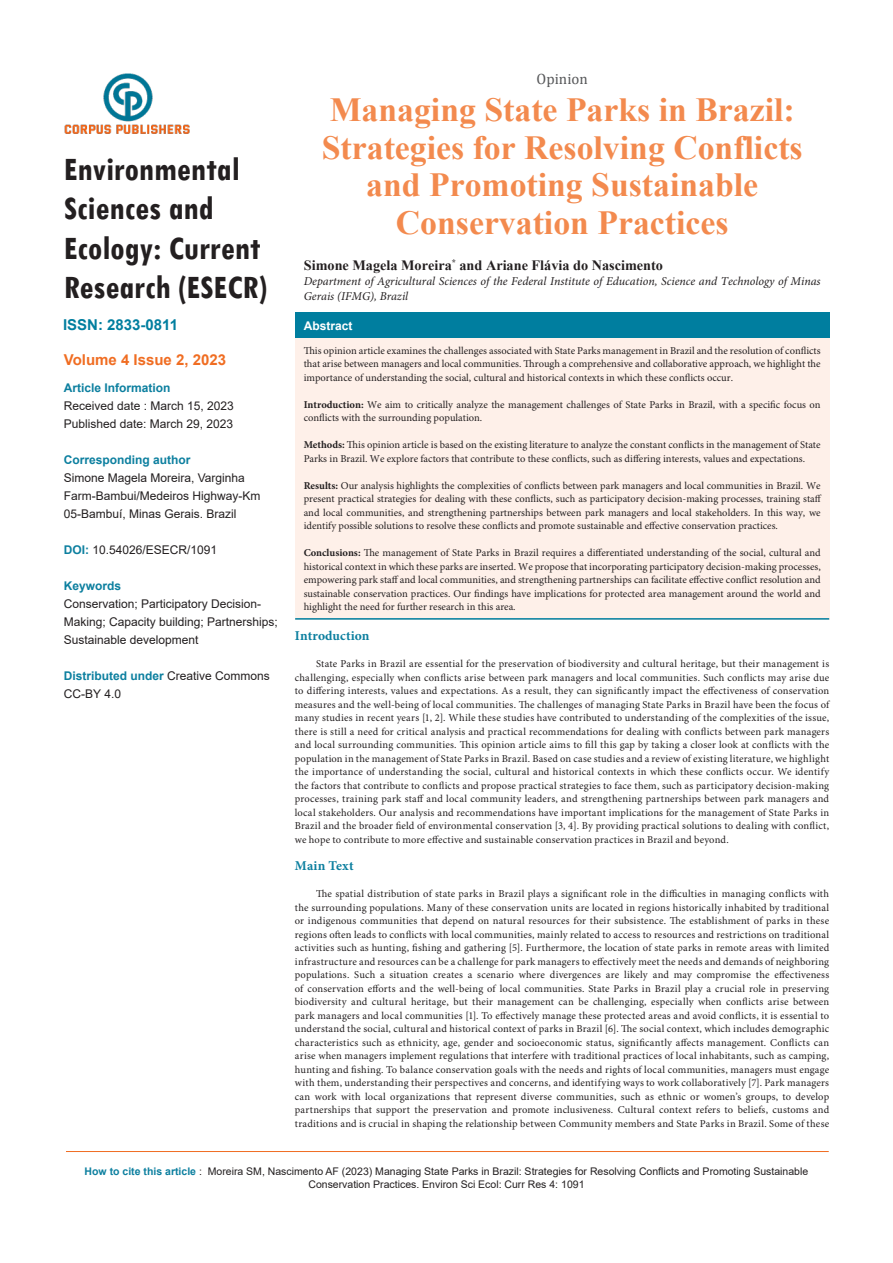
<style>
.page{position:relative;width:893px;height:1263px;background:#fff}
.page>*{position:absolute;margin:0;border:0;box-sizing:border-box;transform-origin:0 0}
.t1{font:700 condensed 34.65px/39.2px "Tw Cen";color:#231f20}
.t2{font:700 33.75px/37.5px "Times New Roman";color:#f38a4e;text-align:center}
.t3{font:700 15px "Arial";color:#f06d22}
.t4{font:700 15px "Arial";color:#007e9f}
.t5{font:15px "Cambria";color:#57585a}
.t6{font:700 14.25px "Times New Roman";color:#231f20}
.t7{font:700 13.5px "Minion Pro";letter-spacing:.01em;color:#0c7f9f}
.t8{font:12px/18px "Arial";color:#231f20}
.t9{font:italic 12px/15px "Minion Pro";color:#231f20}
.t10{font:700 12px "Arial";color:#0c7f9f}
.t11{font:700 12px "Arial";color:#fff}
.t12{font:10.5px/13.5px "Minion Pro";color:#231f20;text-align:justify}
.t13{font:10.5px/13.5px "Arial";color:#231f20;text-align:center}
.s1{font-weight:700}
.s2{font-weight:700;color:#0c7f9f}
</style>
<div class="page">
<hr style="left:66px;top:1151px;width:763px;height:1px;background:#f06d22">
<img style="left:65px;top:73px;width:125px;height:61px">
<div style="left:295px;top:312px;width:534px;height:26px;background:#007e9f"></div>
<div style="left:295px;top:338px;width:534px;height:282px;background:#fef0e9"></div>
<hr style="left:295px;top:618px;width:534px;height:2px;background:#007e9f">
<h1 class="t1" style="left:64px;top:149px;width:205px">Environmental<br>Sciences and<br>Ecology: Current<br>Research (ESECR)</h1>
<p class="t5" style="left:537px;top:70px;width:53px">Opinion</p>
<p class="t2" style="left:322px;top:90px;width:482px">Managing State Parks in Brazil:<br>Strategies for Resolving Conflicts and Promoting Sustainable<br>Conservation Practices</p>
<p class="t6" style="left:304px;top:255px;width:361px">Simone Magela Moreira<sup>*</sup> and Ariane Flávia do Nascimento</p>
<p class="t9" style="left:304px;top:274px;width:518px">Department of Agricultural Sciences of the Federal Institute of Education, Science and Technology of Minas<br>Gerais (IFMG), Brazil</p>
<p class="t4" style="left:63px;top:315px;width:117px">ISSN: 2833-0811</p>
<p class="t11" style="left:304px;top:317px;width:50px">Abstract</p>
<p class="t12" style="left:304px;top:344px;width:519px">This opinion article examines the challenges associated with State Parks management in Brazil and the resolution of conflicts that arise between managers and local communities. Through a comprehensive and collaborative approach, we highlight the importance of understanding the social, cultural and historical contexts in which these conflicts occur.</p>
<p class="t12" style="left:304px;top:398px;width:519px"><span class="s1">Introduction:</span> We aim to critically analyze the management challenges of State Parks in Brazil, with a specific focus on conflicts with the surrounding population.</p>
<p class="t12" style="left:304px;top:439px;width:518px"><span class="s1">Methods:</span> This opinion article is based on the existing literature to analyze the constant conflicts in the management of State<br>Parks in Brazil. We explore factors that contribute to these conflicts, such as differing interests, values and expectations.</p>
<p class="t12" style="left:304px;top:479px;width:519px"><span class="s1">Results:</span> Our analysis highlights the complexities of conflicts between park managers and local communities in Brazil. We present practical strategies for dealing with these conflicts, such as participatory decision-making processes, training staff and local communities, and strengthening partnerships between park managers and local stakeholders. In this way, we identify possible solutions to resolve these conflicts and promote sustainable and effective conservation practices.</p>
<p class="t12" style="left:304px;top:547px;width:519px"><span class="s1">Conclusions:</span> The management of State Parks in Brazil requires a differentiated understanding of the social, cultural and historical context in which these parks are inserted. We propose that incorporating participatory decision-making processes, empowering park staff and local communities, and strengthening partnerships can facilitate effective conflict resolution and sustainable conservation practices. Our findings have implications for protected area management around the world and highlight the need for further research in this area.</p>
<p class="t3" style="left:64px;top:349px;width:164px">Volume 4 Issue 2, 2023</p>
<p class="t10" style="left:64px;top:379px;width:108px">Article Information</p>
<p class="t8" style="left:64px;top:397px;width:172px">Received date : March 15, 2023</p>
<p class="t8" style="left:64px;top:415px;width:171px">Published date: March 29, 2023</p>
<p class="t10" style="left:64px;top:451px;width:128px">Corresponding author</p>
<p class="t8" style="left:64px;top:469px;width:198px">Simone Magela Moreira, Varginha<br>Farm-Bambui/Medeiros Highway-Km<br>05-Bambuí, Minas Gerais. Brazil</p>
<p class="t8" style="left:64px;top:541px;width:155px"><span class="s2">DOI:</span> 10.54026/ESECR/1091</p>
<p class="t10" style="left:64px;top:577px;width:59px">Keywords</p>
<p class="t8" style="left:64px;top:595px;width:216px">Conservation; Participatory Decision-<br>Making; Capacity building; Partnerships;<br>Sustainable development</p>
<p class="t8" style="left:64px;top:667px;width:208px"><span class="s2">Distributed under</span> Creative Commons<br>CC-BY 4.0</p>
<p class="t7" style="left:295px;top:627px;width:76px">Introduction</p>
<p class="t12" style="left:295px;top:658px;width:536px;text-indent:21px">State Parks in Brazil are essential for the preservation of biodiversity and cultural heritage, but their management is challenging, especially when conflicts arise between park managers and local communities. Such conflicts may arise due to differing interests, values and expectations. As a result, they can significantly impact the effectiveness of conservation measures and the well-being of local communities. The challenges of managing State Parks in Brazil have been the focus of many studies in recent years [1, 2]. While these studies have contributed to understanding of the complexities of the issue, there is still a need for critical analysis and practical recommendations for dealing with conflicts between park managers and local surrounding communities. This opinion article aims to fill this gap by taking a closer look at conflicts with the population in the management of State Parks in Brazil. Based on case studies and a review of existing literature, we highlight the importance of understanding the social, cultural and historical contexts in which these conflicts occur. We identify the factors that contribute to conflicts and propose practical strategies to face them, such as participatory decision-making processes, training park staff and local community leaders, and strengthening partnerships between park managers and local stakeholders. Our analysis and recommendations have important implications for the management of State Parks in Brazil and the broader field of environmental conservation [3, 4]. By providing practical solutions to dealing with conflict, we hope to contribute to more effective and sustainable conservation practices in Brazil and beyond.</p>
<p class="t7" style="left:295px;top:856px;width:60px">Main Text</p>
<p class="t12" style="left:295px;top:887px;width:536px;text-indent:21px">The spatial distribution of state parks in Brazil plays a significant role in the difficulties in managing conflicts with the surrounding populations. Many of these conservation units are located in regions historically inhabited by traditional or indigenous communities that depend on natural resources for their subsistence. The establishment of parks in these regions often leads to conflicts with local communities, mainly related to access to resources and restrictions on traditional activities such as hunting, fishing and gathering [5]. Furthermore, the location of state parks in remote areas with limited infrastructure and resources can be a challenge for park managers to effectively meet the needs and demands of neighboring populations. Such a situation creates a scenario where divergences are likely and may compromise the effectiveness of conservation efforts and the well-being of local communities. State Parks in Brazil play a crucial role in preserving biodiversity and cultural heritage, but their management can be challenging, especially when conflicts arise between park managers and local communities [1]. To effectively manage these protected areas and avoid conflicts, it is essential to understand the social, cultural and historical context of parks in Brazil [6]. The social context, which includes demographic characteristics such as ethnicity, age, gender and socioeconomic status, significantly affects management. Conflicts can arise when managers implement regulations that interfere with traditional practices of local inhabitants, such as camping, hunting and fishing. To balance conservation goals with the needs and rights of local communities, managers must engage with them, understanding their perspectives and concerns, and identifying ways to work collaboratively [7]. Park managers can work with local organizations that represent diverse communities, such as ethnic or women’s groups, to develop partnerships that support the preservation and promote inclusiveness. Cultural context refers to beliefs, customs and traditions and is crucial in shaping the relationship between Community members and State Parks in Brazil. Some of these</p>
<p class="t13" style="left:85px;top:1164px;width:725px"><span class="s2">How to cite this article</span> : Moreira SM, Nascimento AF (2023) Managing State Parks in Brazil: Strategies for Resolving Conflicts and Promoting Sustainable<br>Conservation Practices. Environ Sci Ecol: Curr Res 4: 1091</p>
</div>
